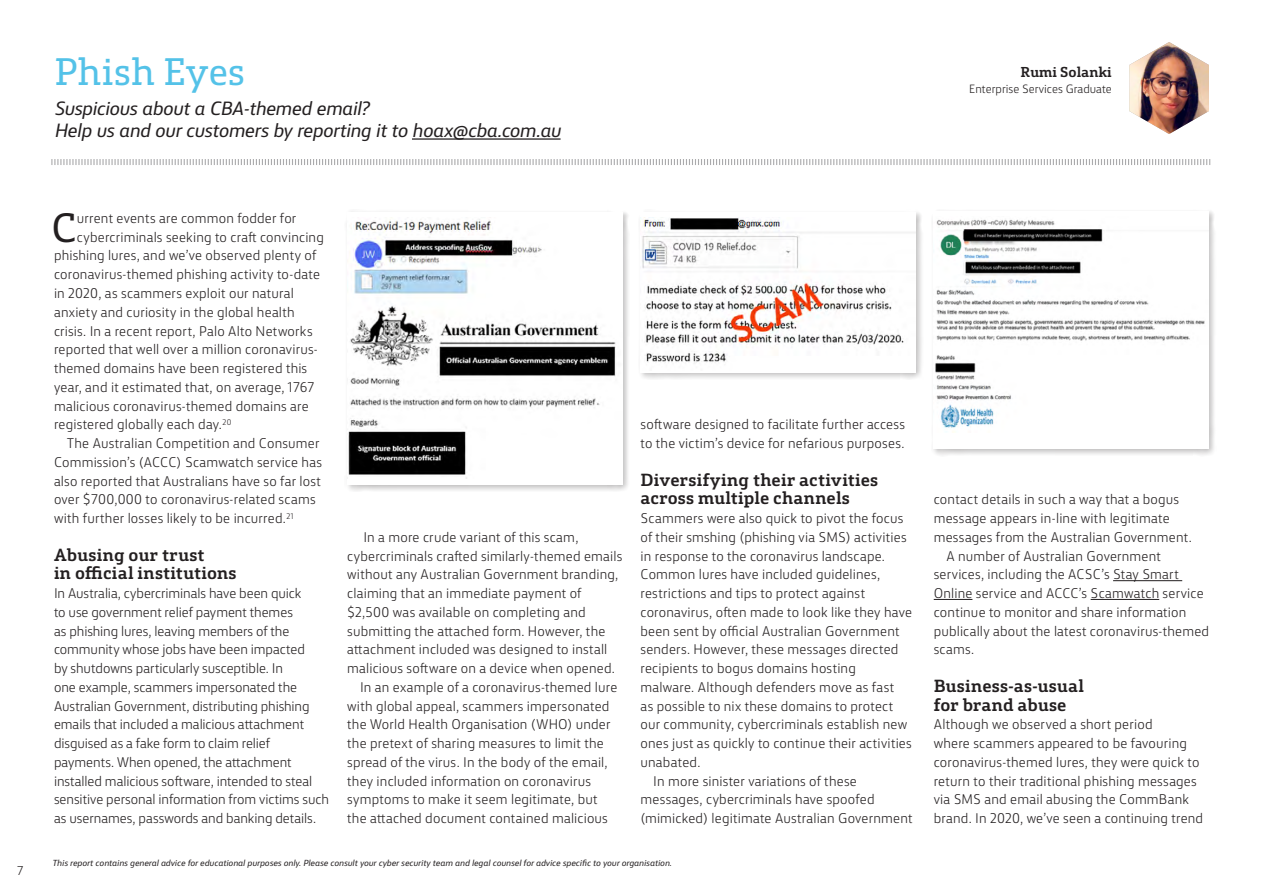
<style>
.page{position:relative;width:1263px;height:893px;background:#fff}
.page>*{position:absolute;margin:0;border:0;box-sizing:border-box;transform-origin:0 0}
.t1{font:38.4px "CBA Slab";color:#231f20}
.t2{font:36px "CBA Slab";letter-spacing:-.005em;color:#54c2e8}
.t3{font:italic 18px/22.5px "CBA Sans";letter-spacing:-.015em;color:#231f20}
.t4{font:700 16.5px/18.8px "CBA Slab";letter-spacing:.01em;color:#231f20}
.t5{font:700 13.5px "CBA Slab";color:#231f20}
.t6{font:300 13.2px/18.8px "CBA Sans";letter-spacing:.01em;color:#231f20}
.t7{font:300 12px "CBA Sans";color:#231f20}
.t8{font:300 11.25px "CBA Sans";color:#231f20}
.t9{font:italic 8.25px "CBA Sans";color:#231f20}
</style>
<div class="page">
<svg style="left:51px;top:159px;width:1160px;height:6px"></svg>
<hr style="left:412px;top:138px;width:149px;height:2px;background:#231f20">
<hr style="left:1113px;top:580px;width:69px;height:1px;background:#231f20">
<hr style="left:934px;top:599px;width:38px;height:1px;background:#231f20">
<hr style="left:1091px;top:599px;width:68px;height:1px;background:#231f20">
<div style="left:345px;top:209px;width:285px;height:283px;background:#231f20;opacity:.3"></div>
<div style="left:347px;top:212px;width:275px;height:272px;background:#fff"></div>
<img style="left:348px;top:217px;width:268px;height:261px">
<div style="left:638px;top:209px;width:285px;height:171px;background:#231f20;opacity:.3"></div>
<div style="left:640px;top:212px;width:276px;height:161px;background:#fff"></div>
<img style="left:640px;top:217px;width:276px;height:147px">
<div style="left:931px;top:209px;width:286px;height:248px;background:#231f20;opacity:.3"></div>
<div style="left:934px;top:212px;width:275px;height:237px;background:#fff"></div>
<img style="left:935px;top:219px;width:270px;height:213px">
<img style="left:1129px;top:42px;width:80px;height:92px">
<p class="t7" style="left:17px;top:861px;width:8px">7</p>
<h2 class="t2" style="left:54px;top:39px;width:193px">Phish Eyes</h2>
<h3 class="t3" style="left:54px;top:95px;width:508px">Suspicious about a CBA-themed email?<br>Help us and our customers by reporting it to hoax@cba.com.au</h3>
<p class="t5" style="left:1021px;top:60px;width:93px">Rumi Solanki</p>
<p class="t8" style="left:969px;top:80px;width:144px">Enterprise Services Graduate</p>
<h1 class="t1" style="left:52px;top:194px;width:27px">C</h1>
<p class="t6" style="left:77px;top:208px;width:221px">urrent events are common fodder for</p>
<p class="t6" style="left:77px;top:226px;width:248px">cybercriminals seeking to craft convincing</p>
<p class="t6" style="left:54px;top:245px;width:264px">phishing lures, and we’ve observed plenty of</p>
<p class="t6" style="left:54px;top:264px;width:268px">coronavirus-themed phishing activity to-date</p>
<p class="t6" style="left:54px;top:283px;width:242px">in 2020, as scammers exploit our natural</p>
<p class="t6" style="left:54px;top:301px;width:242px">anxiety and curiosity in the global health</p>
<p class="t6" style="left:54px;top:320px;width:260px">crisis. In a recent report, Palo Alto Networks</p>
<p class="t6" style="left:54px;top:339px;width:265px">reported that well over a million coronavirus-</p>
<p class="t6" style="left:54px;top:358px;width:255px">themed domains have been registered this</p>
<p class="t6" style="left:54px;top:376px;width:262px">year, and it estimated that, on average, 1767</p>
<p class="t6" style="left:54px;top:395px;width:256px">malicious coronavirus-themed domains are</p>
<p class="t6" style="left:54px;top:414px;width:179px">registered globally each day.<sup>20</sup></p>
<p class="t6" style="left:67px;top:433px;width:254px">The Australian Competition and Consumer</p>
<p class="t6" style="left:54px;top:451px;width:270px">Commission’s (ACCC) Scamwatch service has</p>
<p class="t6" style="left:54px;top:470px;width:269px">also reported that Australians have so far lost</p>
<p class="t6" style="left:54px;top:489px;width:263px">over $700,000 to coronavirus-related scams</p>
<p class="t6" style="left:54px;top:508px;width:241px">with further losses likely to be incurred.<sup>21</sup></p>
<p class="t4" style="left:54px;top:543px;width:184px">Abusing our trust<br>in official institutions</p>
<p class="t6" style="left:54px;top:583px;width:277px">In Australia, cybercriminals have been quick<br>to use government relief payment themes<br>as phishing lures, leaving members of the community whose jobs have been impacted<br>by shutdowns particularly susceptible. In<br>one example, scammers impersonated the Australian Government, distributing phishing emails that included a malicious attachment disguised as a fake form to claim relief payments. When opened, the attachment installed malicious software, intended to steal sensitive personal information from victims such as usernames, passwords and banking details.</p>
<p class="t6" style="left:363px;top:526px;width:216px">In a more crude variant of this scam,</p>
<p class="t6" style="left:347px;top:545px;width:277px">cybercriminals crafted similarly-themed emails</p>
<p class="t6" style="left:347px;top:564px;width:273px">without any Australian Government branding,</p>
<p class="t6" style="left:347px;top:583px;width:236px">claiming that an immediate payment of</p>
<p class="t6" style="left:347px;top:601px;width:240px">$2,500 was available on completing and</p>
<p class="t6" style="left:347px;top:620px;width:260px">submitting the attached form. However, the</p>
<p class="t6" style="left:347px;top:639px;width:262px">attachment included was designed to install</p>
<p class="t6" style="left:347px;top:658px;width:269px">malicious software on a device when opened.</p>
<p class="t6" style="left:360px;top:676px;width:259px">In an example of a coronavirus-themed lure</p>
<p class="t6" style="left:347px;top:695px;width:264px">with global appeal, scammers impersonated</p>
<p class="t6" style="left:347px;top:714px;width:265px">the World Health Organisation (WHO) under</p>
<p class="t6" style="left:347px;top:733px;width:258px">the pretext of sharing measures to limit the</p>
<p class="t6" style="left:347px;top:752px;width:262px">spread of the virus. In the body of the email,</p>
<p class="t6" style="left:347px;top:770px;width:245px">they included information on coronavirus</p>
<p class="t6" style="left:347px;top:789px;width:252px">symptoms to make it seem legitimate, but</p>
<p class="t6" style="left:347px;top:808px;width:262px">the attached document contained malicious</p>
<p class="t6" style="left:640px;top:414px;width:266px">software designed to facilitate further access to the victim’s device for nefarious purposes.</p>
<p class="t4" style="left:640px;top:468px;width:239px">Diversifying their activities across multiple channels</p>
<p class="t6" style="left:640px;top:508px;width:264px">Scammers were also quick to pivot the focus</p>
<p class="t6" style="left:640px;top:526px;width:268px">of their smshing (phishing via SMS) activities</p>
<p class="t6" style="left:640px;top:545px;width:246px">in response to the coronavirus landscape.</p>
<p class="t6" style="left:640px;top:564px;width:241px">Common lures have included guidelines,</p>
<p class="t6" style="left:640px;top:583px;width:226px">restrictions and tips to protect against</p>
<p class="t6" style="left:640px;top:601px;width:273px">coronavirus, often made to look like they have</p>
<p class="t6" style="left:640px;top:620px;width:261px">been sent by official Australian Government</p>
<p class="t6" style="left:640px;top:639px;width:259px">senders. However, these messages directed</p>
<p class="t6" style="left:640px;top:658px;width:217px">recipients to bogus domains hosting</p>
<p class="t6" style="left:640px;top:676px;width:255px">malware. Although defenders move as fast</p>
<p class="t6" style="left:640px;top:695px;width:254px">as possible to nix these domains to protect</p>
<p class="t6" style="left:640px;top:714px;width:268px">our community, cybercriminals establish new</p>
<p class="t6" style="left:640px;top:733px;width:273px">ones just as quickly to continue their activities</p>
<p class="t6" style="left:640px;top:751px;width:61px">unabated.</p>
<p class="t6" style="left:653px;top:770px;width:205px">In more sinister variations of these</p>
<p class="t6" style="left:640px;top:789px;width:236px">messages, cybercriminals have spoofed</p>
<p class="t6" style="left:640px;top:808px;width:274px">(mimicked) legitimate Australian Government</p>
<p class="t9" style="left:52px;top:856px;width:621px">This report contains general advice for educational purposes only. Please consult your cyber security team and legal counsel for advice specific to your organisation.</p>
<p class="t6" style="left:934px;top:489px;width:247px">contact details in such a way that a bogus</p>
<p class="t6" style="left:934px;top:508px;width:238px">message appears in-line with legitimate</p>
<p class="t6" style="left:934px;top:526px;width:259px">messages from the Australian Government.</p>
<p class="t6" style="left:946px;top:545px;width:216px">A number of Australian Government</p>
<p class="t6" style="left:934px;top:564px;width:247px">services, including the ACSC’s Stay Smart</p>
<p class="t6" style="left:934px;top:583px;width:272px">Online service and ACCC’s Scamwatch service</p>
<p class="t6" style="left:934px;top:601px;width:254px">continue to monitor and share information</p>
<p class="t6" style="left:934px;top:620px;width:277px">publically about the latest coronavirus-themed</p>
<p class="t6" style="left:934px;top:639px;width:42px">scams.</p>
<p class="t4" style="left:934px;top:674px;width:152px">Business-as-usual for brand abuse</p>
<p class="t6" style="left:934px;top:714px;width:271px">Although we observed a short period<br>where scammers appeared to be favouring coronavirus-themed lures, they were quick to return to their traditional phishing messages via SMS and email abusing the CommBank brand. In 2020, we’ve seen a continuing trend</p>
</div>
